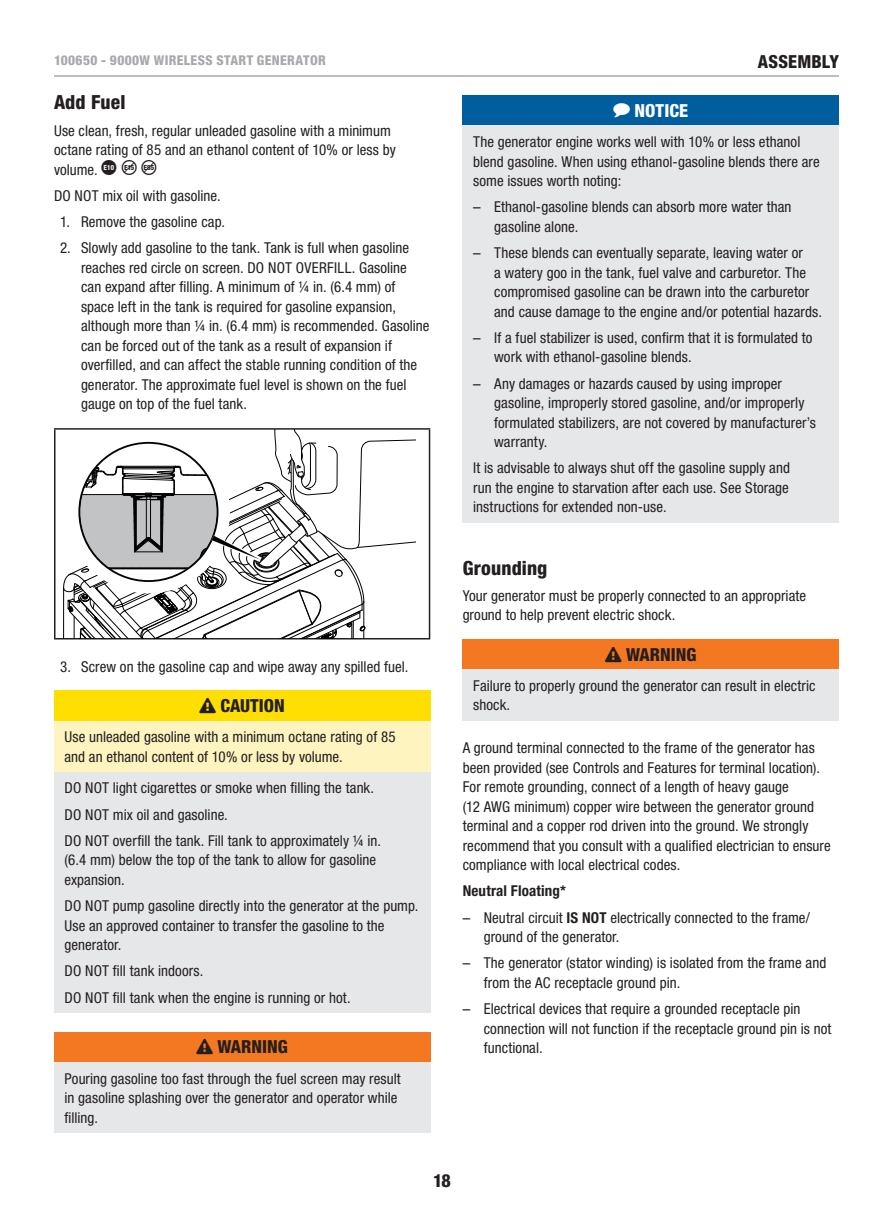
<style>
.page{position:relative;width:893px;height:1212px;background:#fff}
.page>*{position:absolute;margin:0;border:0;box-sizing:border-box;transform-origin:0 0}
.t1{font:800 condensed 19.5px "Helvetica Neue LT Std";letter-spacing:.005em;color:#231f20}
.t2{font:800 condensed 18px "Helvetica Neue LT Std";color:#231f20}
.t3{font:800 condensed 18px "Helvetica Neue LT Std";letter-spacing:.005em;color:#fff}
.t4{font:condensed 15px/19.5px "Helvetica Neue LT Std";letter-spacing:.005em;color:#231f20}
.t5{font:700 condensed 15px "Helvetica Neue LT Std";letter-spacing:.01em;color:#231f20}
.t6{font:800 condensed 13.5px "Helvetica Neue LT Std";letter-spacing:.03em;color:#a8a9ad}
.s1{font-stretch:normal}
.s2{font-weight:700}
</style>
<div class="page">
<hr style="left:54px;top:75px;width:785px;height:2px;background:#a8a9ad">
<hr style="left:54px;top:428px;width:376px;height:2px;background:#231f20">
<hr style="left:54px;top:430px;width:2px;height:208px;background:#231f20">
<hr style="left:429px;top:430px;width:1px;height:208px;background:#231f20">
<hr style="left:54px;top:638px;width:376px;height:1px;background:#231f20">
<svg style="left:63px;top:430px;width:353px;height:209px"></svg>
<div style="left:54px;top:690px;width:376px;height:31px;background:#ffdf01"></div>
<div style="left:54px;top:721px;width:376px;height:51px;background:#fef4bf"></div>
<div style="left:54px;top:772px;width:376px;height:241px;background:#e6e7e9"></div>
<div style="left:54px;top:1032px;width:376px;height:30px;background:#f47721"></div>
<div style="left:54px;top:1062px;width:376px;height:71px;background:#e6e7e9"></div>
<div style="left:463px;top:95px;width:376px;height:31px;background:#005e9e"></div>
<div style="left:463px;top:126px;width:376px;height:397px;background:#e6e7e9"></div>
<div style="left:463px;top:639px;width:376px;height:30px;background:#f47721"></div>
<div style="left:463px;top:669px;width:376px;height:52px;background:#e6e7e9"></div>
<p class="t6" style="left:54px;top:52px;width:123px">100650 - 9000W WIRELESS</p>
<p class="t6" style="left:216px;top:52px;width:16px">START</p>
<p class="t6" style="left:257px;top:52px;width:17px">GENERATOR</p>
<p class="t2" style="left:758px;top:50px;width:22px">ASSEM</p>
<p class="t2" style="left:811px;top:50px;width:20px">BLY</p>
<h1 class="t1" style="left:54px;top:90px;width:73px">ADD FUEL</h1>
<p class="t4" style="left:54px;top:120px;width:343px">Use clean, fresh, regular unleaded gasoline with a minimum octane rating of 85 and an ethanol content of 10% or less by volume.</p>
<p class="t4" style="left:54px;top:186px;width:168px">DO NOT mix oil with gasoline.</p>
<p class="t4" style="left:60px;top:212px;width:167px">1. Remove the gasoline cap.</p>
<p class="t4" style="left:81px;top:238px;width:350px;text-indent:-21px">2. Slowly add gasoline to the tank. Tank is full when gasoline reaches red circle on screen. DO NOT OVERFILL. Gasoline can expand after filling. A minimum of ¼ in. (6.4 mm) of space left in the tank is required for gasoline expansion, although more than ¼ in. (6.4 mm) is recommended. Gasoline can be forced out of the tank as a result of expansion if overfilled, and can affect the stable running condition of the generator. The approximate fuel level is shown on the fuel gauge on top of the fuel tank.</p>
<p class="t4" style="left:60px;top:657px;width:350px">3. Screw on the gasoline cap and wipe away any spilled fuel.</p>
<p class="t2" style="left:199px;top:694px;width:87px">❑ CAUTION</p>
<p class="t4" style="left:64px;top:727px;width:333px">Use unleaded gasoline with a minimum octane rating of 85 and an ethanol content of 10% or less by volume.</p>
<p class="t4" style="left:64px;top:775px;width:318px;line-height:26.2px">DO NOT light cigarettes or smoke when filling the tank.<br>DO NOT mix oil and gasoline.<br>DO NOT overfill the tank. Fill tank to approximately ¼ in.</p>
<p class="t4" style="left:64px;top:850px;width:313px">(6.4 mm) below the top of the tank to allow for gasoline expansion.</p>
<p class="t4" style="left:64px;top:896px;width:355px">DO NOT pump gasoline directly into the generator at the pump.<br>Use an approved container to transfer the gasoline to the generator.</p>
<p class="t4" style="left:64px;top:958px;width:288px;line-height:26.2px">DO NOT fill tank indoors.<br>DO NOT fill tank when the engine is running or hot.</p>
<p class="t2" style="left:196px;top:1036px;width:93px">❑ WARNING</p>
<p class="t4" style="left:64px;top:1068px;width:338px">Pouring gasoline too fast through the fuel screen may result in gasoline splashing over the generator and operator while filling.</p>
<p class="t3" style="left:613px;top:99px;width:76px">◆ NOTICE</p>
<p class="t4" style="left:473px;top:132px;width:348px">The generator engine works well with 10% or less ethanol blend gasoline. When using ethanol-gasoline blends there are some issues worth noting:</p>
<p class="t4" style="left:494px;top:197px;width:299px;text-indent:-21px"><span class="s1">–</span> Ethanol-gasoline blends can absorb more water than gasoline alone.</p>
<p class="t4" style="left:494px;top:243px;width:329px;text-indent:-21px"><span class="s1">–</span> These blends can eventually separate, leaving water or<br>a watery goo in the tank, fuel valve and carburetor. The compromised gasoline can be drawn into the carburetor and cause damage to the engine and/or potential hazards.</p>
<p class="t4" style="left:494px;top:328px;width:320px;text-indent:-21px"><span class="s1">–</span> If a fuel stabilizer is used, confirm that it is formulated to work with ethanol-gasoline blends.</p>
<p class="t4" style="left:494px;top:373px;width:323px;text-indent:-21px"><span class="s1">–</span> Any damages or hazards caused by using improper gasoline, improperly stored gasoline, and/or improperly formulated stabilizers, are not covered by manufacturer’s warranty.</p>
<p class="t4" style="left:473px;top:458px;width:318px;text-align:justify">It is advisable to always shut off the gasoline supply and run the engine to starvation after each use. See Storage instructions for extended non-use.</p>
<h1 class="t1" style="left:463px;top:556px;width:86px">GROUNDING</h1>
<p class="t4" style="left:463px;top:586px;width:345px">Your generator must be properly connected to an appropriate ground to help prevent electric shock.</p>
<p class="t2" style="left:605px;top:643px;width:93px">❑ WARNING</p>
<p class="t4" style="left:473px;top:676px;width:344px">Failure to properly ground the generator can result in electric shock.</p>
<p class="t4" style="left:463px;top:738px;width:370px">A ground terminal connected to the frame of the generator has been provided (see Controls and Features for terminal location).<br>For remote grounding, connect of a length of heavy gauge<br>(12 AWG minimum) copper wire between the generator ground terminal and a copper rod driven into the ground. We strongly recommend that you consult with a qualified electrician to ensure compliance with local electrical codes.</p>
<p class="t5" style="left:463px;top:882px;width:105px">Neutral Floating*</p>
<p class="t4" style="left:484px;top:907px;width:328px;text-indent:-21px"><span class="s1">–</span> Neutral circuit <span class="s2">IS NOT</span> electrically connected to the frame/ ground of the generator.</p>
<p class="t4" style="left:484px;top:953px;width:344px;text-indent:-21px"><span class="s1">–</span> The generator (stator winding) is isolated from the frame and from the AC receptacle ground pin.</p>
<p class="t4" style="left:484px;top:999px;width:349px;text-indent:-21px"><span class="s1">–</span> Electrical devices that require a grounded receptacle pin connection will not function if the receptacle ground pin is not functional.</p>
<p class="t2" style="left:433px;top:1169px;width:19px">18</p>
</div>
